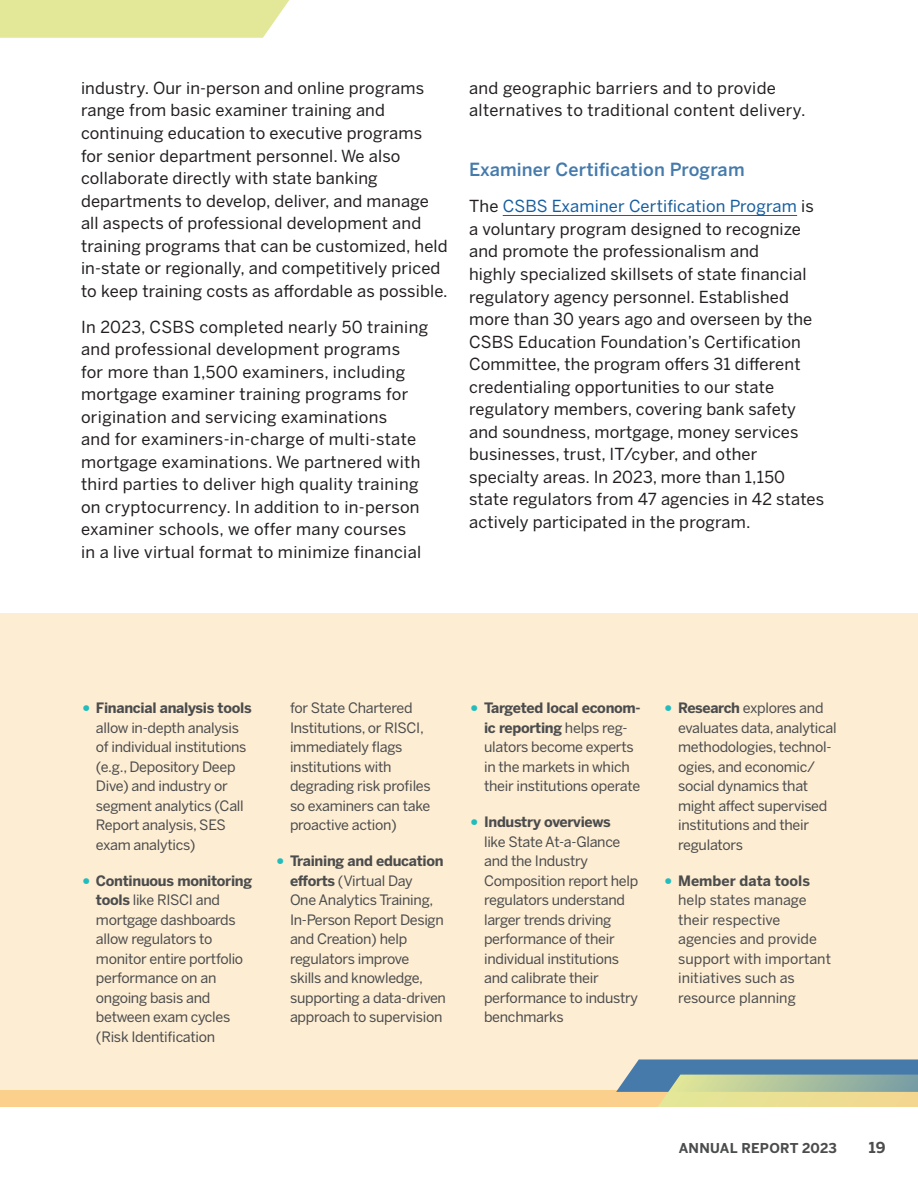
<style>
.page{position:relative;width:918px;height:1188px;background:#fff}
.page>*{position:absolute;margin:0;border:0;box-sizing:border-box;transform-origin:0 0}
.t1{font:500 18px "Benton Sans";letter-spacing:.01em;color:#457aab}
.t2{font:16.5px/22.5px "Benton Sans";letter-spacing:.01em;color:#231f20}
.t3{font:700 15px "Benton Sans";color:#4b4c4d}
.t4{font:14.25px/19.5px "Benton Sans";letter-spacing:-.02em;color:#4b4c4d}
.t5{font:14.25px/19.5px "Benton Sans";color:#4b4c4d}
.t6{font:700 13.5px "Benton Sans";letter-spacing:.02em;color:#4b4c4d}
.s1{color:#175d9e}
.s2{font-weight:500;font-size:22.5px;color:#21bdbd}
.s3{font-weight:700}
</style>
<div class="page">
<div style="left:0;top:613px;width:918px;height:486px;background:#fdedd3"></div>
<svg style="left:0;top:0;width:289px;height:38px;background:#e4e99d"></svg>
<hr style="left:503px;top:215px;width:294px;height:1px;background:#175d9e">
<div style="left:0;top:1091px;width:918px;height:16px;background:#fbd08d"></div>
<svg style="left:616px;top:1059px;width:302px;height:48px"></svg>
<p class="t2" style="left:81px;top:77px;width:368px">industry. Our in-person and online programs range from basic examiner training and continuing education to executive programs for senior department personnel. We also collaborate directly with state banking departments to develop, deliver, and manage all aspects of professional development and training programs that can be customized, held in-state or regionally, and competitively priced to keep training costs as affordable as possible.</p>
<p class="t2" style="left:81px;top:315px;width:349px">In 2023, CSBS completed nearly 50 training and professional development programs<br>for more than 1,500 examiners, including mortgage examiner training programs for origination and servicing examinations<br>and for examiners-in-charge of multi-state mortgage examinations. We partnered with third parties to deliver high quality training on cryptocurrency. In addition to in-person examiner schools, we offer many courses<br>in a live virtual format to minimize financial</p>
<p class="t2" style="left:469px;top:77px;width:338px">and geographic barriers and to provide alternatives to traditional content delivery.</p>
<p class="t1" style="left:469px;top:159px;width:277px">Examiner Certification Program</p>
<p class="t2" style="left:469px;top:195px;width:357px">The <span class="s1">CSBS Examiner Certification Program</span> is a voluntary program designed to recognize and promote the professionalism and<br>highly specialized skillsets of state financial regulatory agency personnel. Established more than 30 years ago and overseen by the CSBS Education Foundation’s Certification Committee, the program offers 31 different credentialing opportunities to our state regulatory members, covering bank safety and soundness, mortgage, money services businesses, trust, IT/cyber, and other specialty areas. In 2023, more than 1,150 state regulators from 47 agencies in 42 states actively participated in the program.</p>
<p class="t4" style="left:96px;top:698px;width:157px;text-indent:-15px"><span class="s2">•</span> <span class="s3">Financial analysis tools </span>allow in-depth analysis of individual institutions (e.g., Depository Deep<br>Dive) and industry or segment analytics (Call<br>Report analysis, SES exam analytics)</p>
<p class="t4" style="left:96px;top:871px;width:158px;text-indent:-15px"><span class="s2">•</span> <span class="s3">Continuous monitoring tools</span> like RISCI and mortgage dashboards allow regulators to monitor entire portfolio performance on an ongoing basis and between exam cycles (Risk Identification</p>
<p class="t4" style="left:290px;top:698px;width:142px">for State Chartered<br>Institutions, or RISCI, immediately flags institutions with degrading risk profiles so examiners can take proactive action)</p>
<p class="t4" style="left:290px;top:851px;width:157px;text-indent:-15px"><span class="s2">•</span> <span class="s3">Training and education efforts</span> (Virtual Day<br>One Analytics Training,<br>In-Person Report Design and Creation) help regulators improve<br>skills and knowledge, supporting a data-driven approach to supervision</p>
<p class="t4" style="left:484px;top:698px;width:158px;text-indent:-15px"><span class="s2">•</span> <span class="s3">Targeted local econom&shy;ic reporting</span> helps reg&shy;ulators become experts in the markets in which their institutions operate</p>
<p class="t4" style="left:484px;top:812px;width:156px;text-indent:-15px"><span class="s2">•</span> <span class="s3">Industry overviews<br></span>like State At-a-Glance and the Industry<br>Composition report help regulators understand larger trends driving performance of their individual institutions and calibrate their performance to industry benchmarks</p>
<p class="t4" style="left:678px;top:698px;width:160px;text-indent:-15px"><span class="s2">•</span> <span class="s3">Research</span> explores and evaluates data, analytical methodologies, technol&shy;ogies, and economic/ social dynamics that might affect supervised institutions and their regulators</p>
<p class="t5" style="left:678px;top:871px;width:154px;text-indent:-15px"><span class="s2">•</span> <span class="s3">Member data tools </span>help states manage their respective agencies and provide support with important initiatives such as resource planning</p>
<p class="t6" style="left:679px;top:1139px;width:160px">ANNUAL REPORT 2023</p>
<p class="t3" style="left:869px;top:1138px;width:18px">19</p>
</div>
